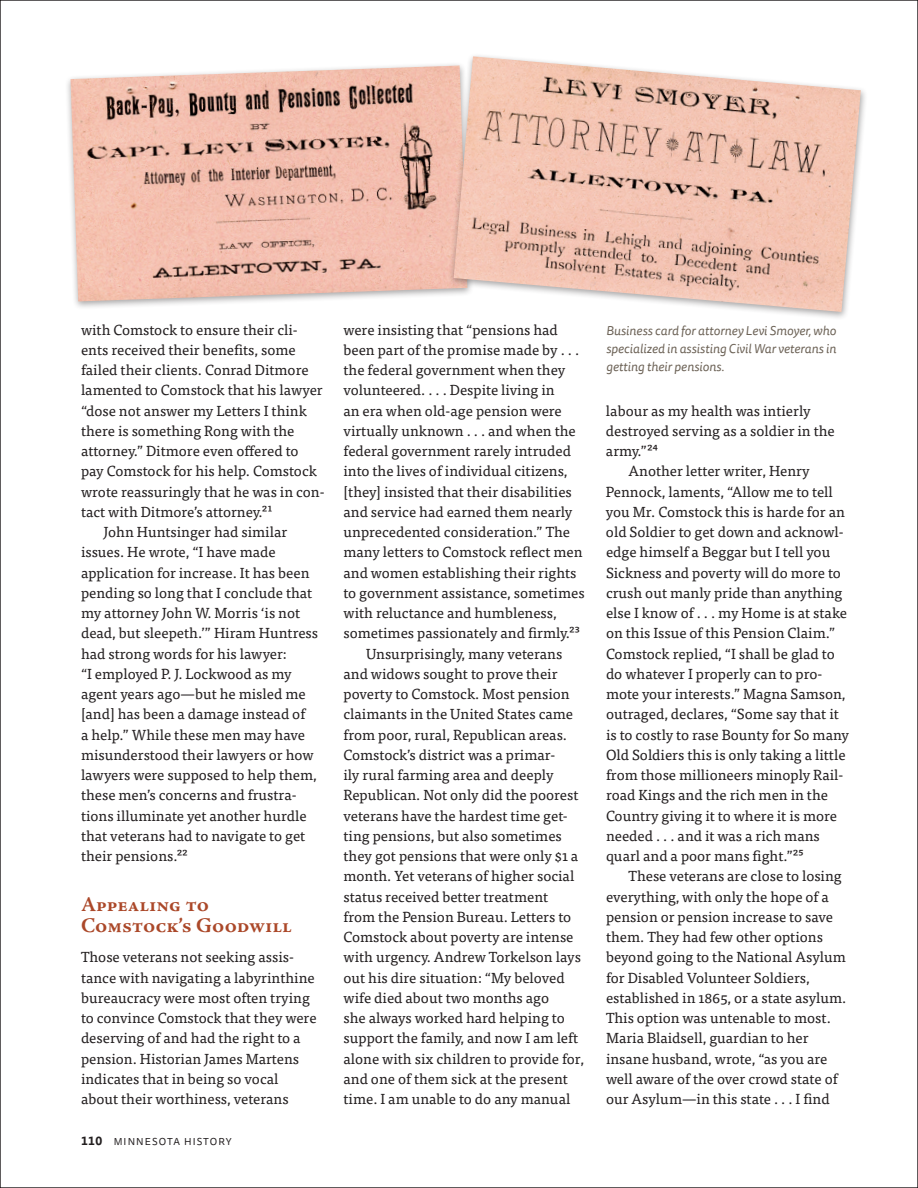
<style>
.page{position:relative;width:918px;height:1188px;background:#fff}
.page>*{position:absolute;margin:0;border:0;box-sizing:border-box;transform-origin:0 0}
.t1{font:700 21px/21.8px "Adobe Jenson Pro";color:#ab4829}
.t2{font:14.55px/20.2px "Tisa Pro";color:#231f20}
.t3{font:italic 12.75px/18px "Tisa Sans Pro";color:#6c6256;text-align:justify}
.t4{font:10.05px "Tisa Sans Pro";letter-spacing:.11em;color:#231f20}
.s1{font-weight:700;font-size:12px}
</style>
<div class="page">
<div style="left:65px;top:61px;width:410px;height:249px;background:#231f20;opacity:.4"></div>
<img style="left:70px;top:66px;width:378px;height:235px">
<div style="left:448px;top:52px;width:420px;height:269px;background:#231f20;opacity:.4"></div>
<img style="left:454px;top:56px;width:407px;height:256px">
<p class="t2" style="left:81px;top:319px;width:218px">with Comstock to ensure their cli-</p>
<p class="t2" style="left:81px;top:339px;width:216px">ents received their benefits, some</p>
<p class="t2" style="left:81px;top:359px;width:229px">failed their clients. Conrad Ditmore</p>
<p class="t2" style="left:81px;top:379px;width:243px">lamented to Comstock that his lawyer</p>
<p class="t2" style="left:81px;top:400px;width:227px">“dose not answer my Letters I think</p>
<p class="t2" style="left:81px;top:420px;width:215px">there is something Rong with the</p>
<p class="t2" style="left:81px;top:440px;width:219px">attorney.” Ditmore even offered to</p>
<p class="t2" style="left:81px;top:460px;width:238px">pay Comstock for his help. Comstock</p>
<p class="t2" style="left:81px;top:481px;width:245px">wrote reassuringly that he was in con-</p>
<p class="t2" style="left:81px;top:501px;width:193px">tact with Ditmore’s attorney.21</p>
<p class="t2" style="left:104px;top:521px;width:185px">John Huntsinger had similar</p>
<p class="t2" style="left:81px;top:541px;width:196px">issues. He wrote, “I have made</p>
<p class="t2" style="left:81px;top:562px;width:230px">application for increase. It has been</p>
<p class="t2" style="left:81px;top:582px;width:233px">pending so long that I conclude that</p>
<p class="t2" style="left:81px;top:602px;width:221px">my attorney John W. Morris ‘is not</p>
<p class="t2" style="left:81px;top:622px;width:239px">dead, but sleepeth.’” Hiram Huntress</p>
<p class="t2" style="left:81px;top:643px;width:207px">had strong words for his lawyer:</p>
<p class="t2" style="left:81px;top:663px;width:212px">“I employed P. J. Lockwood as my</p>
<p class="t2" style="left:81px;top:683px;width:226px">agent years ago—but he misled me</p>
<p class="t2" style="left:81px;top:703px;width:226px">[and] has been a damage instead of</p>
<p class="t2" style="left:81px;top:724px;width:225px">a help.” While these men may have</p>
<p class="t2" style="left:81px;top:744px;width:234px">misunderstood their lawyers or how</p>
<p class="t2" style="left:81px;top:764px;width:237px">lawyers were supposed to help them,</p>
<p class="t2" style="left:81px;top:784px;width:217px">these men’s concerns and frustra-</p>
<p class="t2" style="left:81px;top:805px;width:227px">tions illuminate yet another hurdle</p>
<p class="t2" style="left:81px;top:825px;width:226px">that veterans had to navigate to get</p>
<p class="t2" style="left:81px;top:845px;width:108px">their pensions.22</p>
<h1 class="t1" style="left:81px;top:894px;width:212px">Appealing to<br>Comstock’s Goodwill</h1>
<p class="t2" style="left:81px;top:946px;width:237px">Those veterans not seeking assis&shy;tance with navigating a labyrinthine bureaucracy were most often trying to convince Comstock that they were deserving of and had the right to a pension. Historian James Martens indicates that in being so vocal about their worthiness, veterans</p>
<p class="t4" style="left:81px;top:1134px;width:152px"><span class="s1">110</span> MINNESOTA HISTORY</p>
<p class="t2" style="left:343px;top:319px;width:216px">were insisting that “pensions had</p>
<p class="t2" style="left:343px;top:339px;width:237px">been part of the promise made by . . .</p>
<p class="t2" style="left:343px;top:359px;width:223px">the federal government when they</p>
<p class="t2" style="left:343px;top:379px;width:213px">volunteered. . . . Despite living in</p>
<p class="t2" style="left:343px;top:400px;width:220px">an era when old-age pension were</p>
<p class="t2" style="left:343px;top:420px;width:234px">virtually unknown . . . and when the</p>
<p class="t2" style="left:343px;top:440px;width:229px">federal government rarely intruded</p>
<p class="t2" style="left:343px;top:460px;width:226px">into the lives of individual citizens,</p>
<p class="t2" style="left:343px;top:481px;width:230px">[they] insisted that their disabilities</p>
<p class="t2" style="left:343px;top:501px;width:231px">and service had earned them nearly</p>
<p class="t2" style="left:343px;top:521px;width:228px">unprecedented consideration.” The</p>
<p class="t2" style="left:343px;top:541px;width:241px">many letters to Comstock reflect men</p>
<p class="t2" style="left:343px;top:562px;width:234px">and women establishing their rights</p>
<p class="t2" style="left:343px;top:582px;width:243px">to government assistance, sometimes</p>
<p class="t2" style="left:343px;top:602px;width:215px">with reluctance and humbleness,</p>
<p class="t2" style="left:343px;top:622px;width:238px">sometimes passionately and firmly.23</p>
<p class="t2" style="left:366px;top:643px;width:198px">Unsurprisingly, many veterans</p>
<p class="t2" style="left:344px;top:663px;width:216px">and widows sought to prove their</p>
<p class="t2" style="left:344px;top:683px;width:228px">poverty to Comstock. Most pension</p>
<p class="t2" style="left:344px;top:703px;width:231px">claimants in the United States came</p>
<p class="t2" style="left:344px;top:724px;width:225px">from poor, rural, Republican areas.</p>
<p class="t2" style="left:344px;top:744px;width:213px">Comstock’s district was a primar-</p>
<p class="t2" style="left:344px;top:764px;width:212px">ily rural farming area and deeply</p>
<p class="t2" style="left:344px;top:784px;width:237px">Republican. Not only did the poorest</p>
<p class="t2" style="left:344px;top:805px;width:226px">veterans have the hardest time get-</p>
<p class="t2" style="left:344px;top:825px;width:220px">ting pensions, but also sometimes</p>
<p class="t2" style="left:344px;top:845px;width:236px">they got pensions that were only $1 a</p>
<p class="t2" style="left:344px;top:865px;width:232px">month. Yet veterans of higher social</p>
<p class="t2" style="left:344px;top:886px;width:206px">status received better treatment</p>
<p class="t2" style="left:344px;top:906px;width:229px">from the Pension Bureau. Letters to</p>
<p class="t2" style="left:344px;top:926px;width:232px">Comstock about poverty are intense</p>
<p class="t2" style="left:344px;top:946px;width:239px">with urgency. Andrew Torkelson lays</p>
<p class="t2" style="left:344px;top:967px;width:223px">out his dire situation: “My beloved</p>
<p class="t2" style="left:344px;top:987px;width:207px">wife died about two months ago</p>
<p class="t2" style="left:344px;top:1007px;width:223px">she always worked hard helping to</p>
<p class="t2" style="left:344px;top:1027px;width:236px">support the family, and now I am left</p>
<p class="t2" style="left:344px;top:1048px;width:242px">alone with six children to provide for,</p>
<p class="t2" style="left:344px;top:1068px;width:226px">and one of them sick at the present</p>
<p class="t2" style="left:344px;top:1088px;width:228px">time. I am unable to do any manual</p>
<p class="t3" style="left:606px;top:321px;width:232px">Business card for attorney Levi Smoyer, who specialized in assisting Civil War veterans in getting their pensions.</p>
<p class="t2" style="left:606px;top:400px;width:206px">labour as my health was intierly</p>
<p class="t2" style="left:606px;top:420px;width:230px">destroyed serving as a soldier in the</p>
<p class="t2" style="left:606px;top:440px;width:53px">army.”24</p>
<p class="t2" style="left:628px;top:460px;width:183px">Another letter writer, Henry</p>
<p class="t2" style="left:606px;top:481px;width:228px">Pennock, laments, “Allow me to tell</p>
<p class="t2" style="left:606px;top:501px;width:240px">you Mr. Comstock this is harde for an</p>
<p class="t2" style="left:606px;top:521px;width:239px">old Soldier to get down and acknowl-</p>
<p class="t2" style="left:606px;top:541px;width:226px">edge himself a Beggar but I tell you</p>
<p class="t2" style="left:606px;top:562px;width:236px">Sickness and poverty will do more to</p>
<p class="t2" style="left:606px;top:582px;width:238px">crush out manly pride than anything</p>
<p class="t2" style="left:606px;top:602px;width:243px">else I know of . . . my Home is at stake</p>
<p class="t2" style="left:606px;top:622px;width:231px">on this Issue of this Pension Claim.”</p>
<p class="t2" style="left:606px;top:643px;width:230px">Comstock replied, “I shall be glad to</p>
<p class="t2" style="left:606px;top:663px;width:218px">do whatever I properly can to pro-</p>
<p class="t2" style="left:606px;top:683px;width:241px">mote your interests.” Magna Samson,</p>
<p class="t2" style="left:606px;top:703px;width:234px">outraged, declares, “Some say that it</p>
<p class="t2" style="left:606px;top:724px;width:245px">is to costly to rase Bounty for So many</p>
<p class="t2" style="left:606px;top:744px;width:241px">Old Soldiers this is only taking a little</p>
<p class="t2" style="left:606px;top:764px;width:239px">from those millioneers minoply Rail-</p>
<p class="t2" style="left:606px;top:784px;width:224px">road Kings and the rich men in the</p>
<p class="t2" style="left:606px;top:805px;width:233px">Country giving it to where it is more</p>
<p class="t2" style="left:606px;top:825px;width:215px">needed . . . and it was a rich mans</p>
<p class="t2" style="left:606px;top:845px;width:199px">quarl and a poor mans fight.”25</p>
<p class="t2" style="left:629px;top:865px;width:215px">These veterans are close to losing</p>
<p class="t2" style="left:606px;top:886px;width:224px">everything, with only the hope of a</p>
<p class="t2" style="left:606px;top:906px;width:228px">pension or pension increase to save</p>
<p class="t2" style="left:606px;top:926px;width:218px">them. They had few other options</p>
<p class="t2" style="left:606px;top:946px;width:241px">beyond going to the National Asylum</p>
<p class="t2" style="left:606px;top:967px;width:205px">for Disabled Volunteer Soldiers,</p>
<p class="t2" style="left:606px;top:987px;width:242px">established in 1865, or a state asylum.</p>
<p class="t2" style="left:606px;top:1007px;width:226px">This option was untenable to most.</p>
<p class="t2" style="left:606px;top:1027px;width:204px">Maria Blaidsell, guardian to her</p>
<p class="t2" style="left:606px;top:1048px;width:223px">insane husband, wrote, “as you are</p>
<p class="t2" style="left:606px;top:1068px;width:233px">well aware of the over crowd state of</p>
<p class="t2" style="left:606px;top:1088px;width:225px">our Asylum—in this state . . . I find</p>
</div>
